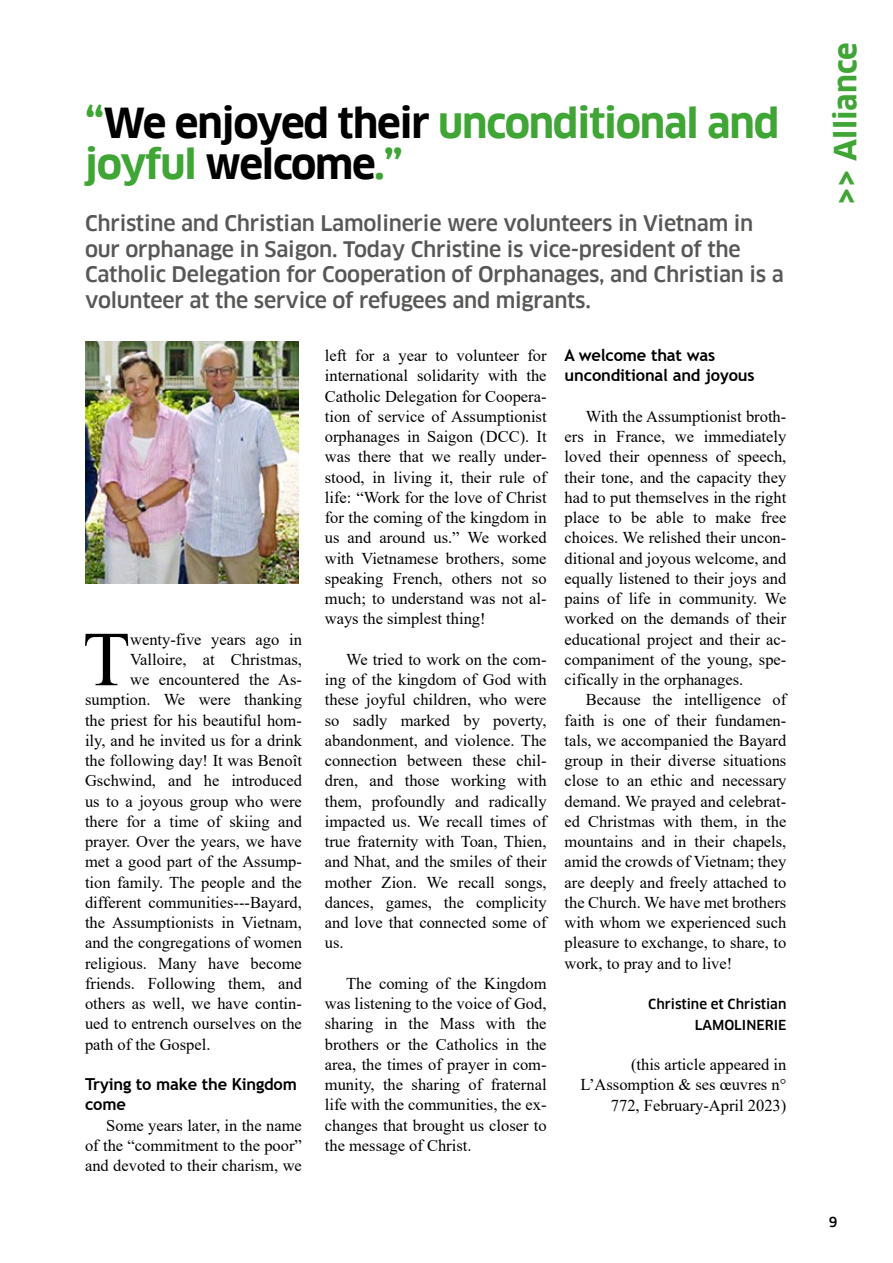
<style>
.page{position:relative;width:893px;height:1263px;background:#fff}
.page>*{position:absolute;margin:0;border:0;box-sizing:border-box;transform-origin:0 0}
.t1{font:77.7px "Times New Roman";color:#000}
.t2{font:700 40.5px/40.5px "Clan";letter-spacing:-.03em;color:#3fa535}
.t3{font:700 30px "Clan";color:#3fa535}
.t4{font:500 21px/25.5px "Clan";letter-spacing:-.01em;color:#575756}
.t5{font:16.5px/20.2px "Times New Roman";color:#000;text-align:justify}
.t6{font:700 16.5px/20.2px "Trebuchet MS";letter-spacing:-.01em;color:#000}
.t7{font:500 13.5px/20.2px "Clan";color:#000;text-align:right}
.s1{color:#000}
</style>
<div class="page">
<img style="left:85px;top:342px;width:214px;height:241px">
<h2 class="t2" style="left:85px;top:103px;width:696px">“<span class="s1">We enjoyed their</span> unconditional and joyful <span class="s1">welcome</span>.”</h2>
<p class="t4" style="left:85px;top:211px;width:700px">Christine and Christian Lamolinerie were volunteers in Vietnam in our orphanage in Saigon. Today Christine is vice-president of the Catholic Delegation for Cooperation of Orphanages, and Christian is a volunteer at the service of refugees and migrants.</p>
<h1 class="t1" style="left:83px;top:604px;width:49px">T</h1>
<p class="t5" style="left:130px;top:628px;width:173px">wenty-five years ago in</p>
<p class="t5" style="left:130px;top:649px;width:173px">Valloire, at Christmas,</p>
<p class="t5" style="left:130px;top:669px;width:173px">we encountered the As-</p>
<p class="t5" style="left:85px;top:689px;width:218px">sumption. We were thanking</p>
<p class="t5" style="left:85px;top:709px;width:218px">the priest for his beautiful hom-</p>
<p class="t5" style="left:85px;top:730px;width:218px">ily, and he invited us for a drink</p>
<p class="t5" style="left:85px;top:750px;width:218px">the following day! It was Benoît</p>
<p class="t5" style="left:85px;top:770px;width:218px">Gschwind, and he introduced</p>
<p class="t5" style="left:85px;top:790px;width:218px">us to a joyous group who were</p>
<p class="t5" style="left:85px;top:811px;width:218px">there for a time of skiing and</p>
<p class="t5" style="left:85px;top:831px;width:218px">prayer. Over the years, we have</p>
<p class="t5" style="left:85px;top:851px;width:218px">met a good part of the Assump-</p>
<p class="t5" style="left:85px;top:871px;width:218px">tion family. The people and the</p>
<p class="t5" style="left:85px;top:892px;width:218px">different communities---Bayard,</p>
<p class="t5" style="left:85px;top:912px;width:218px">the Assumptionists in Vietnam,</p>
<p class="t5" style="left:85px;top:932px;width:218px">and the congregations of women</p>
<p class="t5" style="left:85px;top:952px;width:218px">religious. Many have become</p>
<p class="t5" style="left:85px;top:973px;width:218px">friends. Following them, and</p>
<p class="t5" style="left:85px;top:993px;width:218px">others as well, we have contin-</p>
<p class="t5" style="left:85px;top:1013px;width:218px">ued to entrench ourselves on the</p>
<p class="t5" style="left:85px;top:1033px;width:127px">path of the Gospel.</p>
<p class="t6" style="left:85px;top:1074px;width:213px">Trying to make the Kingdom come</p>
<p class="t5" style="left:85px;top:1114px;width:218px;text-indent:21px">Some years later, in the name of the “commitment to the poor” and devoted to their charism, we</p>
<p class="t5" style="left:325px;top:345px;width:223px">left for a year to volunteer for international solidarity with the Catholic Delegation for Coopera&shy;tion of service of Assumptionist orphanages in Saigon (DCC). It was there that we really under&shy;stood, in living it, their rule of life: “Work for the love of Christ for the coming of the kingdom in us and around us.” We worked with Vietnamese brothers, some speaking French, others not so much; to understand was not al&shy;ways the simplest thing!</p>
<p class="t5" style="left:325px;top:649px;width:223px;text-indent:21px">We tried to work on the com&shy;ing of the kingdom of God with these joyful children, who were so sadly marked by poverty, abandonment, and violence. The connection between these chil&shy;dren, and those working with them, profoundly and radically impacted us. We recall times of true fraternity with Toan, Thien, and Nhat, and the smiles of their mother Zion. We recall songs, dances, games, the complicity and love that connected some of us.</p>
<p class="t5" style="left:325px;top:973px;width:223px;text-indent:21px">The coming of the Kingdom was listening to the voice of God, sharing in the Mass with the brothers or the Catholics in the area, the times of prayer in com&shy;munity, the sharing of fraternal life with the communities, the ex&shy;changes that brought us closer to the message of Christ.</p>
<p class="t6" style="left:565px;top:345px;width:191px">A welcome that was unconditional and joyous</p>
<p class="t5" style="left:565px;top:406px;width:223px;text-indent:21px">With the Assumptionist broth&shy;ers in France, we immediately loved their openness of speech, their tone, and the capacity they had to put themselves in the right place to be able to make free choices. We relished their uncon&shy;ditional and joyous welcome, and equally listened to their joys and pains of life in community. We worked on the demands of their educational project and their ac&shy;companiment of the young, spe&shy;cifically in the orphanages.</p>
<p class="t5" style="left:565px;top:689px;width:223px;text-indent:21px">Because the intelligence of faith is one of their fundamen&shy;tals, we accompanied the Bayard group in their diverse situations close to an ethic and necessary demand. We prayed and celebrat&shy;ed Christmas with them, in the mountains and in their chapels, amid the crowds of Vietnam; they are deeply and freely attached to the Church. We have met brothers with whom we experienced such pleasure to exchange, to share, to work, to pray and to live!</p>
<p class="t7" style="left:648px;top:994px;width:140px">Christine et Christian<br>LAMOLINERIE</p>
<p class="t5" style="left:580px;top:1054px;width:207px;text-align:right">(this article appeared in<br>L’Assomption &amp; ses œuvres n°<br>772, February-April 2023)</p>
<h3 class="t3" style="left:829px;top:205px;width:164px;rotate:-90deg">&gt;&gt; Alliance</h3>
<p class="t7" style="left:829px;top:1211px;width:10px">9</p>
</div>
